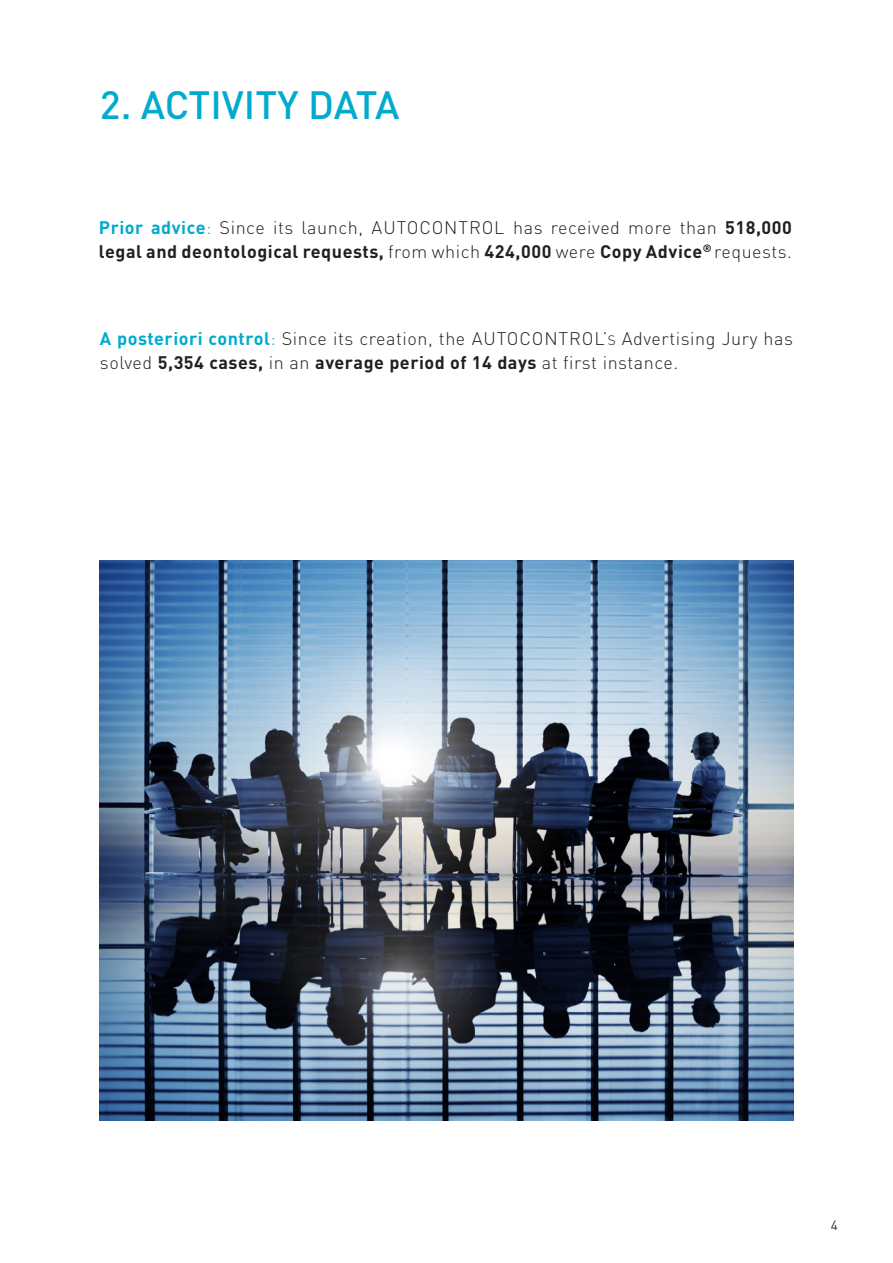
<style>
.page{position:relative;width:893px;height:1263px;background:#fff}
.page>*{position:absolute;margin:0;border:0;box-sizing:border-box;transform-origin:0 0}
.t1{font:500 39px "DIN Pro";letter-spacing:-.005em;color:#00abcd}
.t2{font:300 18px/24px "DIN Pro";letter-spacing:.03em;color:#231f20}
.t3{font:13.5px "DIN Pro";color:#312f30}
.s1{font-weight:700;color:#00abcd}
.s2{color:#00abcd}
.s3{font-weight:700}
.s4{font-size:13.5px}
</style>
<div class="page">
<img style="left:100px;top:560px;width:693px;height:560px">
<p class="t1" style="left:100px;top:73px;width:301px">2. ACTIVITY DATA</p>
<p class="t2" style="left:99px;top:214px;width:695px"><span class="s1">Prior advice</span><span class="s2">:</span> Since its launch, AUTOCONTROL has received more than <span class="s3">518,000 legal and deontological requests,</span> from which <span class="s3">424,000</span> were <span class="s3">Copy Advice</span><sup>®</sup> requests.</p>
<p class="t2" style="left:100px;top:324px;width:695px"><span class="s1">A posteriori control</span><span class="s2">:</span> Since its creation, the AUTOCONTROL’<span class="s4">S</span> Advertising Jury has solved <span class="s3">5,354 cases,</span> in an <span class="s3">average period of 14 days</span> at first instance.</p>
<p class="t3" style="left:831px;top:1214px;width:9px">4</p>
</div>
